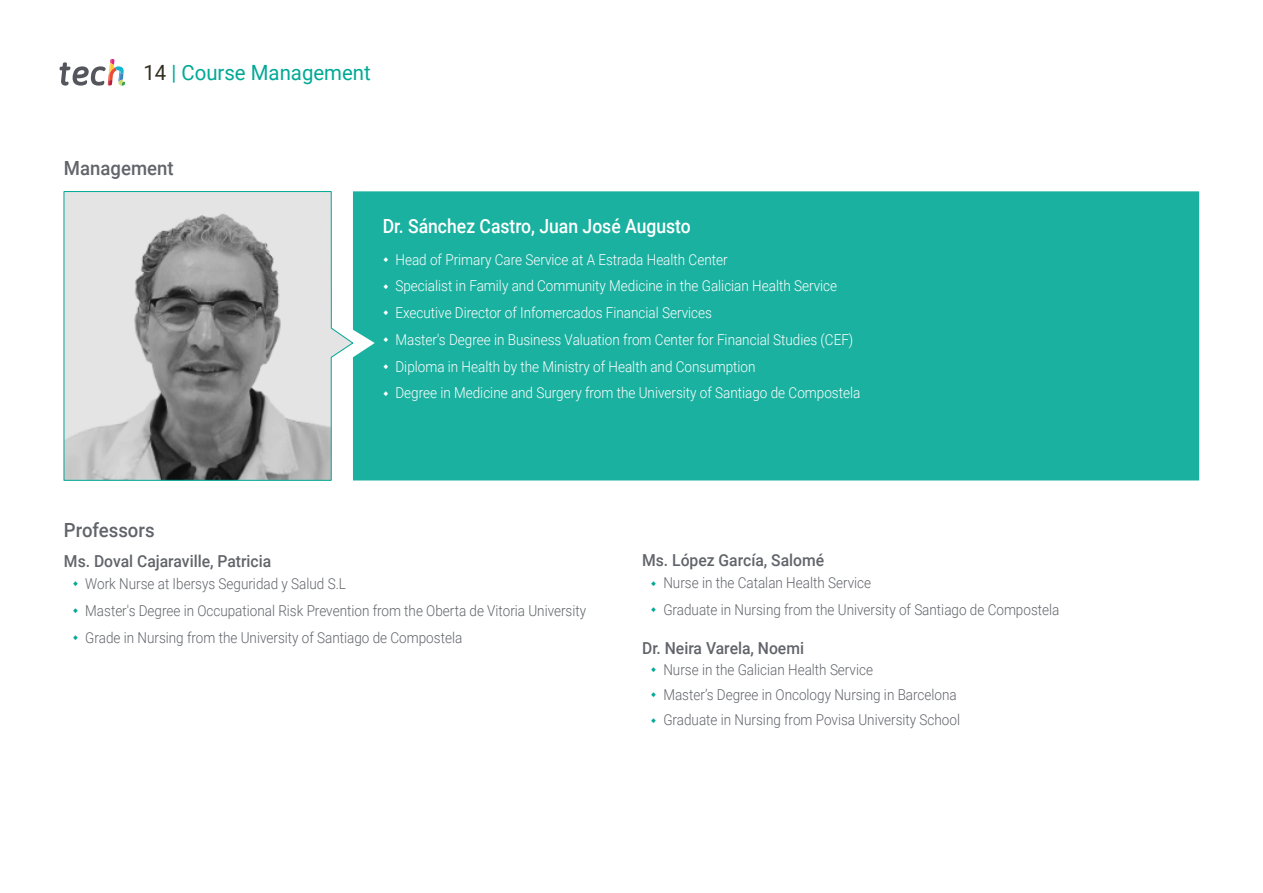
<style>
.page{position:relative;width:1263px;height:893px;background:#fff}
.page>*{position:absolute;margin:0;border:0;box-sizing:border-box;transform-origin:0 0}
.t1{font:21px "Roboto";color:#00a996}
.t2{font:500 19.5px "Roboto";color:#fff;scale:.9 1}
.t3{font:500 19.5px "Roboto";color:#61646a;scale:.95 1}
.t4{font:500 16.5px "Roboto";color:#61646a;scale:.95 1}
.t5{font:300 15px/26.7px "Roboto";color:#61646a;scale:.9 1}
.t6{font:300 15px/26.7px "Roboto";color:#fff;scale:.9 1}
.s1{color:#312e20}
</style>
<div class="page">
<svg style="left:60px;top:59px;width:65px;height:27px"></svg>
<div style="left:353px;top:191px;width:846px;height:289px;background:#1ab1a0"></div>
<svg style="left:64px;top:191px;width:289px;height:290px;background:#b6b8b8"></svg>
<svg style="left:384px;top:257px;width:4px;height:5px"></svg>
<svg style="left:384px;top:284px;width:4px;height:5px"></svg>
<svg style="left:384px;top:310px;width:4px;height:5px"></svg>
<svg style="left:384px;top:337px;width:4px;height:5px"></svg>
<svg style="left:384px;top:364px;width:4px;height:5px"></svg>
<svg style="left:384px;top:391px;width:4px;height:5px"></svg>
<h1 class="t1" style="left:144px;top:57px;width:229px"><span class="s1">14</span> | Course Management</h1>
<h2 class="t3" style="left:64px;top:155px;width:117px">Management</h2>
<h2 class="t2" style="left:383px;top:212px;width:344px">Dr. Sánchez Castro, Juan José Augusto</h2>
<p class="t6" style="left:395px;top:245px;width:518px">Head of Primary Care Service at A Estrada Health Center<br>Specialist in Family and Community Medicine in the Galician Health Service Executive Director of Infomercados Financial Services<br>Master's Degree in Business Valuation from Center for Financial Studies (CEF)<br>Diploma in Health by the Ministry of Health and Consumption<br>Degree in Medicine and Surgery from the University of Santiago de Compostela</p>
<h2 class="t3" style="left:64px;top:517px;width:97px">Professors</h2>
<p class="t4" style="left:64px;top:549px;width:220px">Ms. Doval Cajaraville, Patricia</p>
<p class="t5" style="left:85px;top:570px;width:558px">Work Nurse at Ibersys Seguridad y Salud S.L<br>Master's Degree in Occupational Risk Prevention from the Oberta de Vitoria University<br>Grade in Nursing from the University of Santiago de Compostela</p>
<p class="t4" style="left:642px;top:549px;width:193px">Ms. López García, Salomé</p>
<p class="t5" style="left:663px;top:569px;width:441px">Nurse in the Catalan Health Service<br>Graduate in Nursing from the University of Santiago de Compostela</p>
<p class="t4" style="left:642px;top:636px;width:172px">Dr. Neira Varela, Noemi</p>
<p class="t5" style="left:663px;top:656px;width:331px;line-height:25.2px">Nurse in the Galician Health Service<br>Master’s Degree in Oncology Nursing in Barcelona<br>Graduate in Nursing from Povisa University School</p>
</div>
